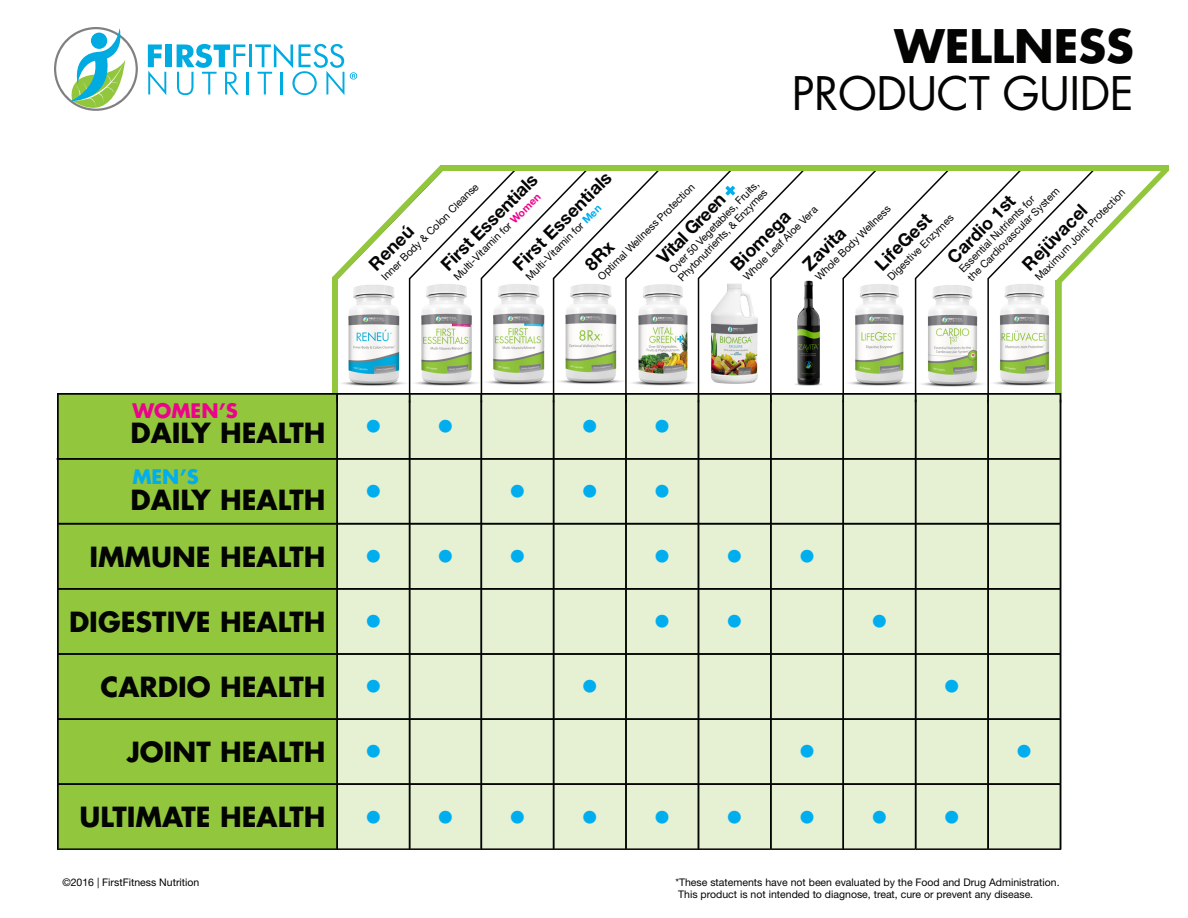
<style>
.page{position:relative;width:1188px;height:918px;background:#fff}
.page>*{position:absolute;margin:0;border:0;box-sizing:border-box;transform-origin:0 0}
.t1{font:45px "Futura";letter-spacing:-.01em;color:#040503}
.t2{font:700 45px "Futura";color:#040503}
.t3{font:700 36px "Helvetica Neue LT Std";color:#00aeef}
.t4{font:700 27px "Futura";color:#040503}
.t5{font:700 19.5px "Futura";color:#ed028c}
.t6{font:700 19.5px "Futura";color:#00aeef}
.t7{font:700 18px "Helvetica Neue LT Std";color:#040503}
.t8{font:10.5px "Helvetica Neue LT Std";color:#040503}
.t9{font:10.5px "Helvetica Neue LT Std";color:#000}
.s1{color:#00aeef}
.s2{font-weight:700;color:#ed028c}
.s3{font-weight:700;color:#00aeef}
</style>
<div class="page">
<svg style="left:54px;top:27px;width:84px;height:84px"></svg>
<div style="left:165px;top:44px;width:7px;height:23px;background:#00abe1"></div>
<hr style="left:250px;top:44px;width:2px;height:23px;background:#00abe1">
<svg style="left:148px;top:44px;width:18px;height:51px"></svg>
<svg style="left:177px;top:44px;width:68px;height:51px"></svg>
<hr style="left:247px;top:72px;width:2px;height:22px;background:#00abe1">
<svg style="left:255px;top:44px;width:89px;height:51px"></svg>
<svg style="left:350px;top:72px;width:7px;height:8px"></svg>
<div style="left:58px;top:394px;width:278px;height:454px;background:#92c73d"></div>
<div style="left:338px;top:404px;width:722px;height:444px;background:#e6f1d4"></div>
<hr style="left:410px;top:848px;width:71px;height:2px;background:#040503">
<hr style="left:337px;top:848px;width:73px;height:2px;background:#040503">
<hr style="left:480px;top:394px;width:2px;height:64px;background:#040503">
<hr style="left:480px;top:460px;width:2px;height:63px;background:#040503">
<hr style="left:480px;top:525px;width:2px;height:63px;background:#040503">
<hr style="left:480px;top:590px;width:2px;height:63px;background:#040503">
<hr style="left:480px;top:655px;width:2px;height:63px;background:#040503">
<hr style="left:480px;top:720px;width:2px;height:63px;background:#040503">
<hr style="left:480px;top:785px;width:2px;height:63px;background:#040503">
<hr style="left:481px;top:848px;width:73px;height:2px;background:#040503">
<hr style="left:554px;top:848px;width:72px;height:2px;background:#040503">
<hr style="left:626px;top:848px;width:72px;height:2px;background:#040503">
<hr style="left:698px;top:848px;width:73px;height:2px;background:#040503">
<hr style="left:771px;top:848px;width:72px;height:2px;background:#040503">
<hr style="left:843px;top:848px;width:73px;height:2px;background:#040503">
<hr style="left:916px;top:848px;width:72px;height:2px;background:#040503">
<hr style="left:988px;top:848px;width:73px;height:2px;background:#040503">
<hr style="left:337px;top:523px;width:73px;height:2px;background:#040503">
<hr style="left:410px;top:523px;width:71px;height:2px;background:#040503">
<hr style="left:481px;top:523px;width:73px;height:2px;background:#040503">
<hr style="left:554px;top:523px;width:72px;height:2px;background:#040503">
<hr style="left:626px;top:523px;width:72px;height:2px;background:#040503">
<hr style="left:698px;top:523px;width:73px;height:2px;background:#040503">
<hr style="left:771px;top:523px;width:72px;height:2px;background:#040503">
<hr style="left:843px;top:523px;width:73px;height:2px;background:#040503">
<hr style="left:916px;top:523px;width:72px;height:2px;background:#040503">
<hr style="left:988px;top:523px;width:73px;height:2px;background:#040503">
<hr style="left:57px;top:848px;width:280px;height:2px;background:#040503">
<hr style="left:57px;top:523px;width:280px;height:2px;background:#040503">
<hr style="left:336px;top:393px;width:2px;height:457px;background:#040503">
<hr style="left:409px;top:401px;width:1px;height:449px;background:#040503">
<hr style="left:553px;top:400px;width:1px;height:450px;background:#040503">
<hr style="left:625px;top:400px;width:2px;height:449px;background:#040503">
<hr style="left:698px;top:401px;width:1px;height:449px;background:#040503">
<hr style="left:770px;top:400px;width:2px;height:449px;background:#040503">
<hr style="left:842px;top:401px;width:2px;height:449px;background:#040503">
<hr style="left:915px;top:400px;width:1px;height:449px;background:#040503">
<hr style="left:987px;top:400px;width:2px;height:449px;background:#040503">
<hr style="left:1060px;top:400px;width:1px;height:449px;background:#040503">
<hr style="left:57px;top:393px;width:1px;height:456px;background:#040503">
<hr style="left:57px;top:393px;width:1003px;height:1px;background:#040503">
<hr style="left:57px;top:458px;width:1003px;height:2px;background:#040503">
<hr style="left:58px;top:588px;width:1003px;height:2px;background:#040503">
<hr style="left:58px;top:653px;width:1003px;height:2px;background:#040503">
<hr style="left:58px;top:718px;width:1003px;height:2px;background:#040503">
<hr style="left:58px;top:783px;width:1003px;height:2px;background:#040503">
<svg style="left:332px;top:165px;width:837px;height:239px"></svg>
<p class="t2" style="left:895px;top:15px;width:241px">WELLNESS</p>
<p class="t1" style="left:792px;top:62px;width:344px">PRODUCT GUIDE</p>
<p class="t7" style="left:508px;top:259px;width:132px;rotate:-45deg">First Essentials</p>
<p class="t7" style="left:436px;top:259px;width:130px;rotate:-45deg">First Essentials</p>
<p class="t8" style="left:667px;top:267px;width:125px;rotate:-46deg">Over 50 Vegetables, Fruits,</p>
<p class="t8" style="left:379px;top:274px;width:134px;rotate:-45deg">Inner Body &amp; Colon Cleanse</p>
<p class="t8" style="left:595px;top:274px;width:134px;rotate:-45deg">Optimal Wellness Protection</p>
<p class="t7" style="left:652px;top:253px;width:106px;rotate:-46deg">Vital Green <span class="s1">+</span></p>
<p class="t8" style="left:965px;top:275px;width:128px;rotate:-46deg">the Cardiovascular System</p>
<p class="t8" style="left:1033px;top:275px;width:125px;rotate:-46deg">Maximum Joint Protection</p>
<p class="t8" style="left:675px;top:275px;width:125px;rotate:-46deg">Phytonutrients, &amp; Enzymes</p>
<p class="t7" style="left:943px;top:253px;width:89px;rotate:-46deg">Cardio 1st</p>
<p class="t8" style="left:451px;top:274px;width:120px;rotate:-45deg">Multi-Vitamin for <span class="s2">Women</span></p>
<p class="t8" style="left:957px;top:267px;width:105px;rotate:-46deg">Essential Nutrients for</p>
<p class="t7" style="left:1018px;top:260px;width:86px;rotate:-46deg">Rejüvacel</p>
<p class="t8" style="left:523px;top:274px;width:104px;rotate:-45deg">Multi-Vitamin for <span class="s3">Men</span></p>
<p class="t8" style="left:813px;top:274px;width:103px;rotate:-45deg">Whole Body Wellness</p>
<p class="t8" style="left:741px;top:274px;width:101px;rotate:-45deg">Whole Leaf Aloe Vera</p>
<p class="t7" style="left:726px;top:259px;width:78px;rotate:-45deg">Biomega</p>
<p class="t7" style="left:870px;top:259px;width:73px;rotate:-45deg">LifeGest</p>
<p class="t8" style="left:885px;top:274px;width:90px;rotate:-45deg">Digestive Enzymes</p>
<p class="t7" style="left:364px;top:259px;width:57px;rotate:-45deg">Reneú</p>
<p class="t7" style="left:798px;top:259px;width:54px;rotate:-45deg">Zavita</p>
<p class="t5" style="left:132px;top:397px;width:107px">WOMEN’S</p>
<p class="t4" style="left:131px;top:414px;width:197px">DAILY HEALTH</p>
<p class="t3" style="left:364px;top:404px;width:20px">•</p>
<p class="t3" style="left:436px;top:404px;width:20px">•</p>
<p class="t3" style="left:581px;top:404px;width:20px">•</p>
<p class="t3" style="left:653px;top:404px;width:20px">•</p>
<p class="t6" style="left:132px;top:464px;width:68px">MEN’S</p>
<p class="t4" style="left:131px;top:482px;width:197px">DAILY HEALTH</p>
<p class="t3" style="left:364px;top:469px;width:20px">•</p>
<p class="t3" style="left:508px;top:469px;width:20px">•</p>
<p class="t3" style="left:581px;top:469px;width:20px">•</p>
<p class="t3" style="left:653px;top:469px;width:20px">•</p>
<p class="t4" style="left:89px;top:538px;width:238px">IMMUNE HEALTH</p>
<p class="t3" style="left:364px;top:534px;width:20px">•</p>
<p class="t3" style="left:436px;top:534px;width:20px">•</p>
<p class="t3" style="left:508px;top:534px;width:20px">•</p>
<p class="t3" style="left:653px;top:534px;width:20px">•</p>
<p class="t3" style="left:726px;top:534px;width:20px">•</p>
<p class="t3" style="left:798px;top:534px;width:20px">•</p>
<p class="t4" style="left:69px;top:603px;width:258px">DIGESTIVE HEALTH</p>
<p class="t3" style="left:364px;top:599px;width:20px">•</p>
<p class="t3" style="left:653px;top:599px;width:20px">•</p>
<p class="t3" style="left:726px;top:599px;width:20px">•</p>
<p class="t3" style="left:870px;top:599px;width:20px">•</p>
<p class="t4" style="left:101px;top:668px;width:227px">CARDIO HEALTH</p>
<p class="t3" style="left:364px;top:664px;width:20px">•</p>
<p class="t3" style="left:581px;top:664px;width:20px">•</p>
<p class="t3" style="left:943px;top:664px;width:20px">•</p>
<p class="t4" style="left:127px;top:734px;width:200px">JOINT HEALTH</p>
<p class="t3" style="left:364px;top:729px;width:20px">•</p>
<p class="t3" style="left:798px;top:729px;width:20px">•</p>
<p class="t3" style="left:1015px;top:729px;width:20px">•</p>
<p class="t4" style="left:80px;top:799px;width:248px">ULTIMATE HEALTH</p>
<p class="t3" style="left:364px;top:794px;width:20px">•</p>
<p class="t3" style="left:436px;top:794px;width:20px">•</p>
<p class="t3" style="left:508px;top:794px;width:20px">•</p>
<p class="t3" style="left:581px;top:794px;width:20px">•</p>
<p class="t3" style="left:653px;top:794px;width:20px">•</p>
<p class="t3" style="left:726px;top:794px;width:20px">•</p>
<p class="t3" style="left:798px;top:794px;width:20px">•</p>
<p class="t3" style="left:870px;top:794px;width:20px">•</p>
<p class="t3" style="left:943px;top:794px;width:20px">•</p>
<p class="t9" style="left:62px;top:876px;width:138px">©2016 | FirstFitness Nutrition</p>
<p class="t8" style="left:675px;top:876px;width:386px">*These statements have not been evaluated by the Food and Drug Administration.</p>
<p class="t8" style="left:678px;top:888px;width:356px">This product is not intended to diagnose, treat, cure or prevent any disease.</p>
</div>
